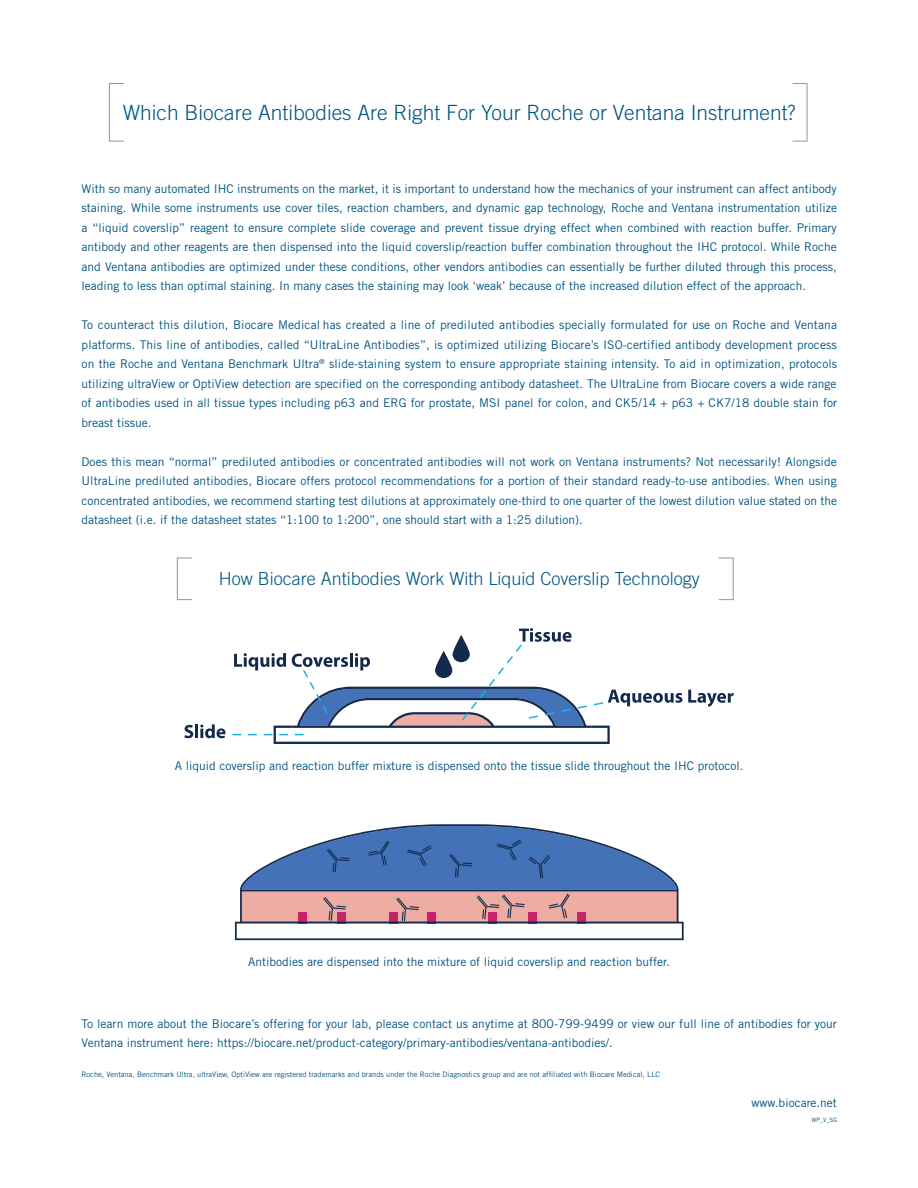
<style>
.page{position:relative;width:918px;height:1188px;background:#fff}
.page>*{position:absolute;margin:0;border:0;box-sizing:border-box;transform-origin:0 0}
.t1{font:300 21px "Trade Gothic LT Com";color:#005480}
.t2{font:300 18px "Trade Gothic LT Com";color:#005480}
.t3{font:12px/19.5px "Trade Gothic";color:#005480;text-align:justify}
.t4{font:7.5px "Trade Gothic";color:#005480}
.t5{font:6px "Trade Gothic";color:#005480}
</style>
<div class="page">
<svg style="left:184px;top:725px;width:9px;height:13px"></svg>
<hr style="left:195px;top:724px;width:3px;height:14px;background:#132a4d">
<svg style="left:200px;top:724px;width:25px;height:14px"></svg>
<svg style="left:233px;top:628px;width:501px;height:116px"></svg>
<svg style="left:235px;top:824px;width:449px;height:116px"></svg>
<div style="left:719px;top:558px;width:15px;height:42px;border:1px solid #939598"></div>
<div style="left:109px;top:83px;width:15px;height:58px;border:1px solid #939598"></div>
<div style="left:177px;top:558px;width:15px;height:42px;border:1px solid #939598"></div>
<h1 class="t1" style="left:123px;top:100px;width:674px">Which Biocare Antibodies Are Right For Your Roche or Ventana Instrument?</h1>
<p class="t3" style="left:82px;top:179px;width:757px">With so many automated IHC instruments on the market, it is important to understand how the mechanics of your instrument can affect antibody staining. While some instruments use cover tiles, reaction chambers, and dynamic gap technology, Roche and Ventana instrumentation utilize a “liquid coverslip” reagent to ensure complete slide coverage and prevent tissue drying effect when combined with reaction buffer. Primary antibody and other reagents are then dispensed into the liquid coverslip/reaction buffer combination throughout the IHC protocol. While Roche and Ventana antibodies are optimized under these conditions, other vendors antibodies can essentially be further diluted through this process, leading to less than optimal staining. In many cases the staining may look ‘weak’ because of the increased dilution effect of the approach.</p>
<p class="t3" style="left:82px;top:315px;width:757px">To counteract this dilution, Biocare Medical has created a line of prediluted antibodies specially formulated for use on Roche and Ventana platforms. This line of antibodies, called “UltraLine Antibodies”, is optimized utilizing Biocare’s ISO-certified antibody development process on the Roche and Ventana Benchmark Ultra<sup>®</sup> slide-staining system to ensure appropriate staining intensity. To aid in optimization, protocols utilizing ultraView or OptiView detection are specified on the corresponding antibody datasheet. The UltraLine from Biocare covers a wide range of antibodies used in all tissue types including p63 and ERG for prostate, MSI panel for colon, and CK5/14 + p63 + CK7/18 double stain for breast tissue.</p>
<p class="t3" style="left:82px;top:452px;width:757px">Does this mean “normal” prediluted antibodies or concentrated antibodies will not work on Ventana instruments? Not necessarily! Alongside UltraLine prediluted antibodies, Biocare offers protocol recommendations for a portion of their standard ready-to-use antibodies. When using concentrated antibodies, we recommend starting test dilutions at approximately one-third to one quarter of the lowest dilution value stated on the datasheet (i.e. if the datasheet states “1:100 to 1:200”, one should start with a 1:25 dilution).</p>
<h2 class="t2" style="left:219px;top:568px;width:483px">How Biocare Antibodies Work With Liquid Coverslip Technology</h2>
<p class="t3" style="left:175px;top:756px;width:570px">A liquid coverslip and reaction buffer mixture is dispensed onto the tissue slide throughout the IHC protocol.</p>
<p class="t3" style="left:248px;top:951px;width:423px">Antibodies are dispensed into the mixture of liquid coverslip and reaction buffer.</p>
<p class="t3" style="left:82px;top:1014px;width:757px">To learn more about the Biocare’s offering for your lab, please contact us anytime at 800-799-9499 or view our full line of antibodies for your<br>Ventana instrument here: https://biocare.net/product-category/primary-antibodies/ventana-antibodies/.</p>
<p class="t4" style="left:82px;top:1070px;width:580px">Roche, Ventana, Benchmark Ultra, ultraView, OptiView are registered trademarks and brands under the Roche Diagnostics group and are not affiliated with Biocare Medical, LLC</p>
<p class="t3" style="left:752px;top:1093px;width:87px">www.biocare.net</p>
<p class="t5" style="left:811px;top:1116px;width:27px">WP_V_SG</p>
</div>
